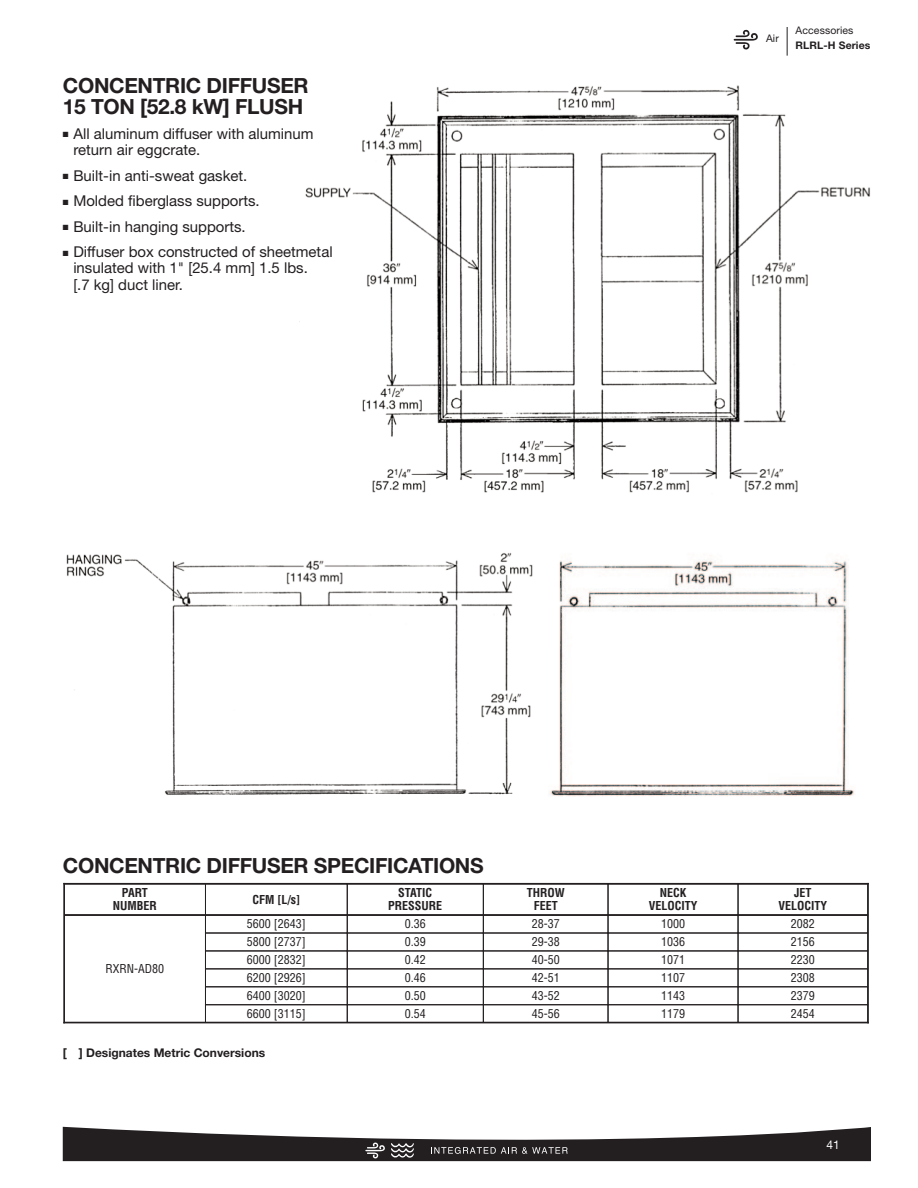
<style>
.page{position:relative;width:918px;height:1188px;background:#fff}
.page>*{position:absolute;margin:0;border:0;box-sizing:border-box;transform-origin:0 0}
.t1{font:700 20.85px/20.9px "Helvetica Neue";letter-spacing:-.015em;color:#231f20}
.t2{font:15px/16.5px "Helvetica Neue";color:#231f20}
.t3{font:condensed 12px "Helvetica";color:#231f20}
.t4{font:700 condensed 12px/13.5px "Helvetica";color:#231f20;text-align:center}
.t5{font:700 12px "Helvetica Neue";color:#231f20}
.t6{font:12px "Helvetica Neue";color:#fff}
.t7{font:10.5px "Helvetica Neue";letter-spacing:.01em;color:#231f20}
.t8{font:700 10.5px "Helvetica Neue";letter-spacing:.01em;color:#231f20}
</style>
<div class="page">
<svg style="left:63px;top:1127px;width:807px;height:34px"></svg>
<img style="left:305px;top:85px;width:565px;height:408px">
<img style="left:66px;top:552px;width:467px;height:243px">
<img style="left:550px;top:560px;width:304px;height:237px">
<div style="left:64px;top:884px;width:142px;height:31px;border:1px solid #231f20"></div>
<div style="left:205px;top:884px;width:143px;height:31px;border:1px solid #231f20"></div>
<div style="left:347px;top:884px;width:137px;height:31px;border:1px solid #231f20"></div>
<div style="left:483px;top:884px;width:125px;height:31px;border:1px solid #231f20"></div>
<div style="left:205px;top:933px;width:143px;height:18px;border:1px solid #231f20"></div>
<div style="left:347px;top:933px;width:137px;height:18px;border:1px solid #231f20"></div>
<div style="left:483px;top:933px;width:125px;height:18px;border:1px solid #231f20"></div>
<div style="left:205px;top:915px;width:143px;height:18px;border:1px solid #231f20"></div>
<div style="left:347px;top:915px;width:137px;height:18px;border:1px solid #231f20"></div>
<div style="left:483px;top:915px;width:125px;height:18px;border:1px solid #231f20"></div>
<div style="left:608px;top:933px;width:130px;height:18px;border:1px solid #231f20"></div>
<div style="left:608px;top:915px;width:130px;height:18px;border:1px solid #231f20"></div>
<div style="left:608px;top:884px;width:130px;height:31px;border:1px solid #231f20"></div>
<div style="left:738px;top:933px;width:130px;height:18px;border:1px solid #231f20"></div>
<div style="left:738px;top:915px;width:130px;height:18px;border:1px solid #231f20"></div>
<div style="left:738px;top:884px;width:130px;height:31px;border:1px solid #231f20"></div>
<div style="left:205px;top:968px;width:143px;height:19px;border:1px solid #231f20"></div>
<div style="left:347px;top:968px;width:137px;height:19px;border:1px solid #231f20"></div>
<div style="left:483px;top:968px;width:125px;height:19px;border:1px solid #231f20"></div>
<div style="left:608px;top:968px;width:130px;height:19px;border:1px solid #231f20"></div>
<div style="left:738px;top:968px;width:130px;height:19px;border:1px solid #231f20"></div>
<div style="left:205px;top:986px;width:143px;height:19px;border:1px solid #231f20"></div>
<div style="left:347px;top:986px;width:137px;height:19px;border:1px solid #231f20"></div>
<div style="left:483px;top:986px;width:125px;height:19px;border:1px solid #231f20"></div>
<div style="left:608px;top:986px;width:130px;height:19px;border:1px solid #231f20"></div>
<div style="left:738px;top:986px;width:130px;height:19px;border:1px solid #231f20"></div>
<div style="left:205px;top:1004px;width:143px;height:19px;border:1px solid #231f20"></div>
<div style="left:347px;top:1004px;width:137px;height:19px;border:1px solid #231f20"></div>
<div style="left:483px;top:1004px;width:125px;height:19px;border:1px solid #231f20"></div>
<div style="left:608px;top:1004px;width:130px;height:19px;border:1px solid #231f20"></div>
<div style="left:738px;top:1004px;width:130px;height:19px;border:1px solid #231f20"></div>
<hr style="left:64px;top:914px;width:804px;height:2px;background:#231f20">
<hr style="left:63px;top:883px;width:806px;height:1px;background:#231f20">
<hr style="left:63px;top:1022px;width:806px;height:1px;background:#231f20">
<hr style="left:63px;top:883px;width:2px;height:140px;background:#231f20">
<hr style="left:867px;top:883px;width:2px;height:140px;background:#231f20">
<svg style="left:787px;top:27px;width:1px;height:29px"></svg>
<svg style="left:734px;top:30px;width:24px;height:20px"></svg>
<p class="t1" style="left:63px;top:77px;width:247px">CONCENTRIC DIFFUSER<br>15 TON [52.8 kW] FLUSH</p>
<p class="t2" style="left:73px;top:127px;width:242px;text-indent:-10px">■ All aluminum diffuser with aluminum return air eggcrate.</p>
<p class="t2" style="left:63px;top:169px;width:186px">■ Built-in anti-sweat gasket.</p>
<p class="t2" style="left:63px;top:194px;width:198px">■ Molded fiberglass supports.</p>
<p class="t2" style="left:63px;top:219px;width:184px">■ Built-in hanging supports.</p>
<p class="t2" style="left:73px;top:245px;width:261px;text-indent:-10px">■ Diffuser box constructed of sheetmetal insulated with 1" [25.4 mm] 1.5 lbs.<br>[.7 kg] duct liner.</p>
<p class="t1" style="left:63px;top:857px;width:422px">CONCENTRIC DIFFUSER SPECIFICATIONS</p>
<p class="t7" style="left:766px;top:35px;width:14px">Air</p>
<p class="t7" style="left:796px;top:27px;width:59px">Accessories</p>
<p class="t8" style="left:796px;top:42px;width:76px">RLRL-H Series</p>
<p class="t4" style="left:113px;top:887px;width:46px">PART<br>NUMBER</p>
<p class="t4" style="left:253px;top:894px;width:49px">CFM [L/s]</p>
<p class="t4" style="left:388px;top:887px;width:56px">STATIC<br>PRESSURE</p>
<p class="t4" style="left:527px;top:887px;width:40px">THROW<br>FEET</p>
<p class="t3" style="left:247px;top:937px;width:60px">5800 [2737]</p>
<p class="t3" style="left:405px;top:937px;width:22px">0.39</p>
<p class="t3" style="left:532px;top:937px;width:29px">29-38</p>
<p class="t3" style="left:247px;top:955px;width:60px">6000 [2832]</p>
<p class="t3" style="left:405px;top:955px;width:22px">0.42</p>
<p class="t3" style="left:532px;top:955px;width:29px">40-50</p>
<p class="t3" style="left:106px;top:964px;width:60px">RXRN-AD80</p>
<p class="t4" style="left:649px;top:887px;width:50px">NECK<br>VELOCITY</p>
<p class="t4" style="left:779px;top:887px;width:50px">JET<br>VELOCITY</p>
<p class="t3" style="left:247px;top:919px;width:60px">5600 [2643]</p>
<p class="t3" style="left:405px;top:919px;width:22px">0.36</p>
<p class="t3" style="left:532px;top:919px;width:29px">28-37</p>
<p class="t3" style="left:661px;top:919px;width:25px">1000</p>
<p class="t3" style="left:791px;top:919px;width:25px">2082</p>
<p class="t3" style="left:661px;top:937px;width:25px">1036</p>
<p class="t3" style="left:791px;top:937px;width:25px">2156</p>
<p class="t3" style="left:661px;top:955px;width:25px">1071</p>
<p class="t3" style="left:791px;top:955px;width:25px">2230</p>
<p class="t3" style="left:247px;top:973px;width:60px">6200 [2926]</p>
<p class="t3" style="left:405px;top:973px;width:22px">0.46</p>
<p class="t3" style="left:532px;top:973px;width:29px">42-51</p>
<p class="t3" style="left:661px;top:973px;width:25px">1107</p>
<p class="t3" style="left:791px;top:973px;width:25px">2308</p>
<p class="t3" style="left:247px;top:991px;width:60px">6400 [3020]</p>
<p class="t3" style="left:405px;top:991px;width:22px">0.50</p>
<p class="t3" style="left:532px;top:991px;width:29px">43-52</p>
<p class="t3" style="left:661px;top:991px;width:25px">1143</p>
<p class="t3" style="left:791px;top:991px;width:25px">2379</p>
<p class="t3" style="left:247px;top:1009px;width:60px">6600 [3115]</p>
<p class="t3" style="left:405px;top:1009px;width:22px">0.54</p>
<p class="t3" style="left:532px;top:1009px;width:29px">45-56</p>
<p class="t3" style="left:661px;top:1009px;width:25px">1179</p>
<p class="t3" style="left:791px;top:1009px;width:25px">2454</p>
<p class="t5" style="left:63px;top:1049px;width:204px">[ ] Designates Metric Conversions</p>
<p class="t6" style="left:827px;top:1140px;width:15px">41</p>
</div>
